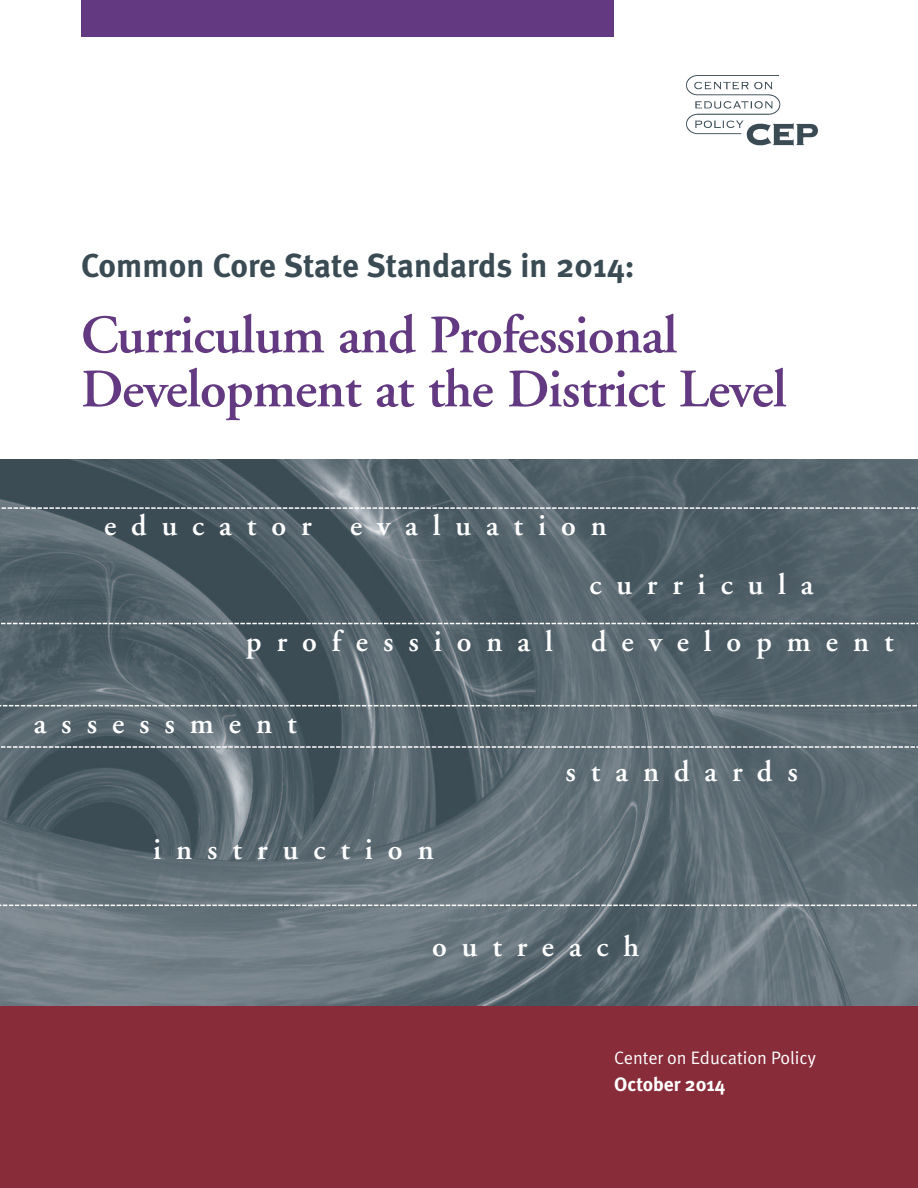
<style>
.page{position:relative;width:918px;height:1188px;background:#fff}
.page>*{position:absolute;margin:0;border:0;box-sizing:border-box;transform-origin:0 0}
.t1{font:600 54px/54px "Adobe Garamond";letter-spacing:-.015em;color:#633a81}
.t2{font:700 33px "Meta";letter-spacing:.005em;color:#3a4b54}
.t3{font:600 30px "Adobe Garamond";letter-spacing:.5em;color:#fff}
.t4{font:700 19.5px "Meta";color:#fff}
.t5{font:18px "Meta Normal CE";color:#fff}
</style>
<div class="page">
<div style="left:0;top:998px;width:918px;height:190px;background:#892c3a"></div>
<img style="left:0;top:459px;width:918px;height:546px">
<img style="left:686px;top:75px;width:132px;height:71px">
<div style="left:81px;top:0;width:533px;height:37px;background:#633a81"></div>
<svg style="left:1px;top:746px;width:917px;height:2px"></svg>
<svg style="left:1px;top:623px;width:917px;height:1px"></svg>
<svg style="left:0;top:705px;width:918px;height:1px"></svg>
<svg style="left:0;top:905px;width:918px;height:1px"></svg>
<svg style="left:0;top:507px;width:918px;height:2px"></svg>
<p class="t2" style="left:81px;top:254px;width:555px">Common Core State Standards in 2014:</p>
<h1 class="t1" style="left:81px;top:313px;width:707px">Curriculum and Professional<br>Development at the District Level</h1>
<p class="t3" style="left:104px;top:514px;width:209px">educator</p>
<p class="t3" style="left:350px;top:514px;width:258px">evaluation</p>
<p class="t3" style="left:589px;top:572px;width:226px">curricula</p>
<p class="t3" style="left:246px;top:629px;width:308px">professional</p>
<p class="t3" style="left:591px;top:629px;width:304px">development</p>
<p class="t3" style="left:34px;top:711px;width:265px">assessment</p>
<p class="t3" style="left:153px;top:838px;width:282px">instruction</p>
<p class="t3" style="left:566px;top:759px;width:234px">standards</p>
<p class="t3" style="left:432px;top:934px;width:209px">outreach</p>
<p class="t5" style="left:614px;top:1047px;width:203px">Center on Education Policy</p>
<p class="t4" style="left:614px;top:1077px;width:112px">October 2014</p>
</div>
